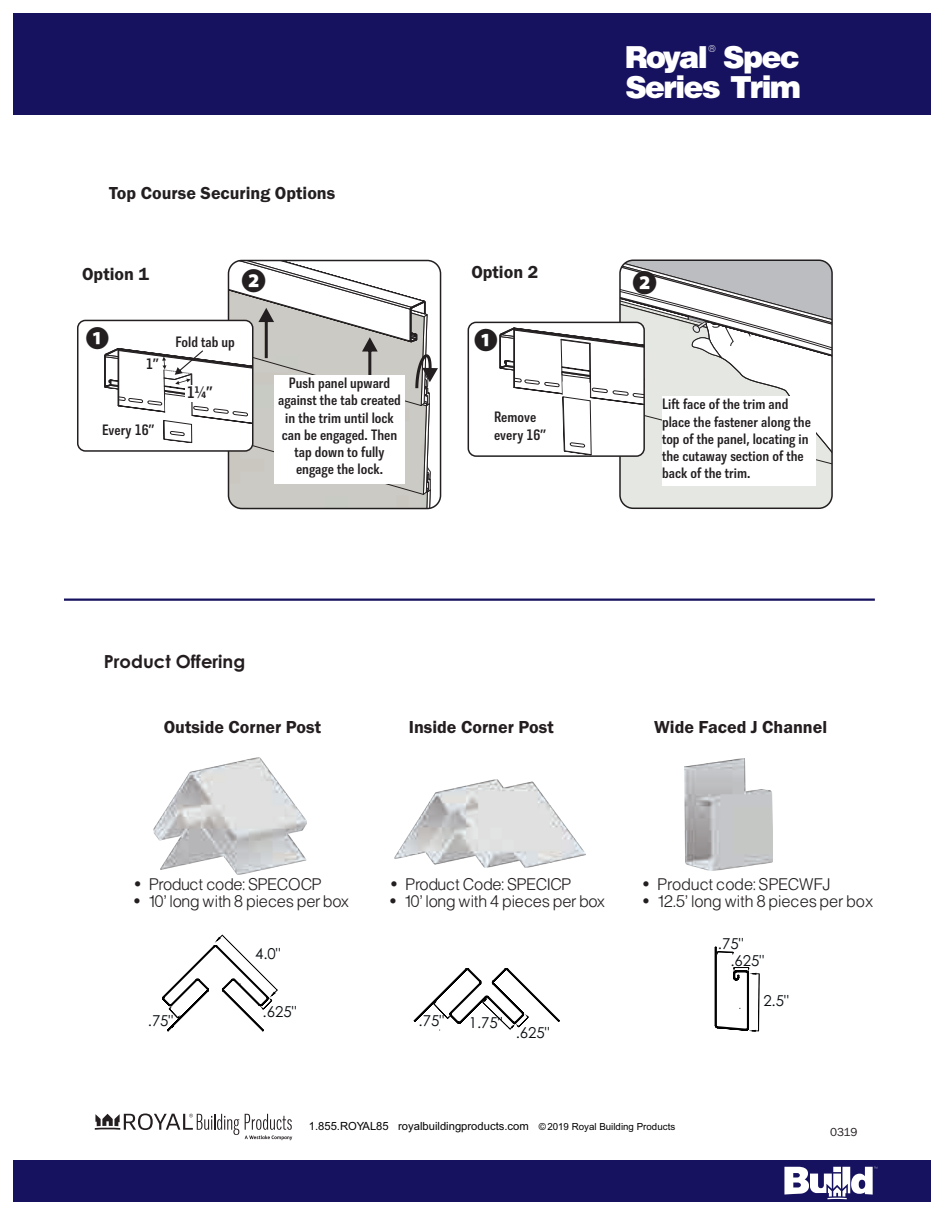
<style>
.page{position:relative;width:945px;height:1215px;background:#fff}
.page>*{position:absolute;margin:0;border:0;box-sizing:border-box;transform-origin:0 0}
.t1{font:900 27.3px/30.3px "Hallmarke";letter-spacing:-.09em;color:#fff;text-align:right}
.t2{font:800 24.45px "Koz Go Pr 6 N";color:#231f20}
.t3{font:800 23.7px "Koz Go Pr 6 N";color:#231f20}
.t4{font:800 23.4px "Koz Go Pr 6 N";color:#231f20}
.t5{font:600 18px "Franklin Gothic";color:#231d1f}
.t6{font:600 18px "Franklin Gothic";color:#231f20}
.t7{font:700 18px "Century Gothic";color:#231d1f}
.t8{font:500 16.5px "Trilon Cond";color:#231f20}
.t9{font:500 15px/17.2px "Trilon Cond";color:#231f20}
.t10{font:300 15px "Hallmarke";color:#231f20}
.t11{font:15px "Century Gothic";color:#070c0f}
.t12{font:12px "Franklin Gothic";color:#231d1f}
.t13{font:11.25px "Arial";color:#020203}
.t14{font:900 8.85px "Hallmarke";color:#fff}
.s1{font-size:9.75px}
</style>
<div class="page">
<div style="left:14px;top:14px;width:918px;height:101px;background:#16125f"></div>
<hr style="left:64px;top:599px;width:811px;height:2px;background:#16125f">
<svg style="left:95px;top:1114px;width:144px;height:21px"></svg>
<svg style="left:245px;top:1114px;width:47px;height:26px"></svg>
<div style="left:14px;top:1160px;width:918px;height:41px;background:#16125f"></div>
<svg style="left:162px;top:935px;width:115px;height:96px"></svg>
<svg style="left:715px;top:947px;width:44px;height:85px"></svg>
<svg style="left:784px;top:1167px;width:93px;height:32px"></svg>
<img style="left:153px;top:757px;width:153px;height:118px">
<img style="left:394px;top:779px;width:191px;height:88px">
<img style="left:685px;top:759px;width:87px;height:111px">
<svg style="left:414px;top:968px;width:146px;height:63px"></svg>
<svg style="left:104px;top:261px;width:334px;height:248px"></svg>
<div style="left:185px;top:385px;width:30px;height:17px;background:#fff"></div>
<div style="left:77px;top:320px;width:176px;height:132px;border:2px solid #231f20;border-radius:8px"></div>
<svg style="left:495px;top:260px;width:337px;height:248px"></svg>
<div style="left:468px;top:322px;width:177px;height:135px;border:2px solid #231f20;border-radius:8px"></div>
<p class="t6" style="left:109px;top:186px;width:228px">Top Course Securing Options</p>
<p class="t6" style="left:82px;top:267px;width:68px">Option 1</p>
<h2 class="t2" style="left:241px;top:269px;width:26px">❷</h2>
<h3 class="t4" style="left:86px;top:326px;width:25px">❶</h3>
<p class="t9" style="left:176px;top:335px;width:61px">Fold tab up</p>
<p class="t9" style="left:146px;top:356px;width:14px">1”</p>
<p class="t9" style="left:102px;top:422px;width:54px">Every 16”</p>
<p class="t8" style="left:187px;top:385px;width:27px">1¼”</p>
<p class="t9" style="left:278px;top:376px;width:124px;text-align:center">Push panel upward against the tab created in the trim until lock can be engaged. Then tap down to fully engage the lock.</p>
<p class="t6" style="left:471px;top:266px;width:68px">Option 2</p>
<h3 class="t3" style="left:474px;top:328px;width:25px">❶</h3>
<p class="t9" style="left:494px;top:410px;width:54px">Remove every 16”</p>
<h1 class="t1" style="left:625px;top:40px;width:177px">Spec<br>Series Trim</h1>
<h1 class="t1" style="left:625px;top:40px;width:85px">Royal</h1>
<p class="t14" style="left:708px;top:42px;width:9px">®</p>
<h2 class="t2" style="left:633px;top:271px;width:26px">❷</h2>
<p class="t9" style="left:662px;top:397px;width:150px">Lift face of the trim and place the fastener along the top of the panel, locating in the cutaway section of the back of the trim.</p>
<p class="t7" style="left:104px;top:654px;width:143px">Product Offering</p>
<p class="t5" style="left:164px;top:720px;width:159px">Outside Corner Post</p>
<p class="t5" style="left:409px;top:721px;width:146px">Inside Corner Post</p>
<p class="t5" style="left:654px;top:720px;width:174px">Wide Faced J Channel</p>
<p class="t10" style="left:134px;top:874px;width:189px">• Product code: SPECOCP</p>
<p class="t10" style="left:134px;top:891px;width:217px">• 10’ long with 8 pieces per box</p>
<p class="t11" style="left:148px;top:1015px;width:27px">.75"</p>
<p class="t11" style="left:255px;top:948px;width:27px">4.0"</p>
<p class="t11" style="left:263px;top:1006px;width:35px">.625"</p>
<p class="t10" style="left:391px;top:873px;width:182px">• Product Code: SPECICP</p>
<p class="t10" style="left:390px;top:890px;width:217px">• 10’ long with 4 pieces per box</p>
<p class="t11" style="left:419px;top:1015px;width:27px">.75"</p>
<p class="t11" style="left:469px;top:1017px;width:35px">1.75"</p>
<p class="t11" style="left:516px;top:1027px;width:35px">.625"</p>
<p class="t10" style="left:643px;top:873px;width:188px">• Product code: SPECWFJ</p>
<p class="t10" style="left:643px;top:890px;width:232px">• 12.5’ long with 8 pieces per box</p>
<p class="t11" style="left:718px;top:937px;width:27px">.75"</p>
<p class="t11" style="left:730px;top:954px;width:35px">.625"</p>
<p class="t11" style="left:763px;top:995px;width:27px">2.5"</p>
<p class="t13" style="left:309px;top:1122px;width:368px">1.855.ROYAL85 royalbuildingproducts.com <span class="s1">©2019 Royal Building Products</span></p>
<p class="t12" style="left:830px;top:1128px;width:29px">0319</p>
</div>
